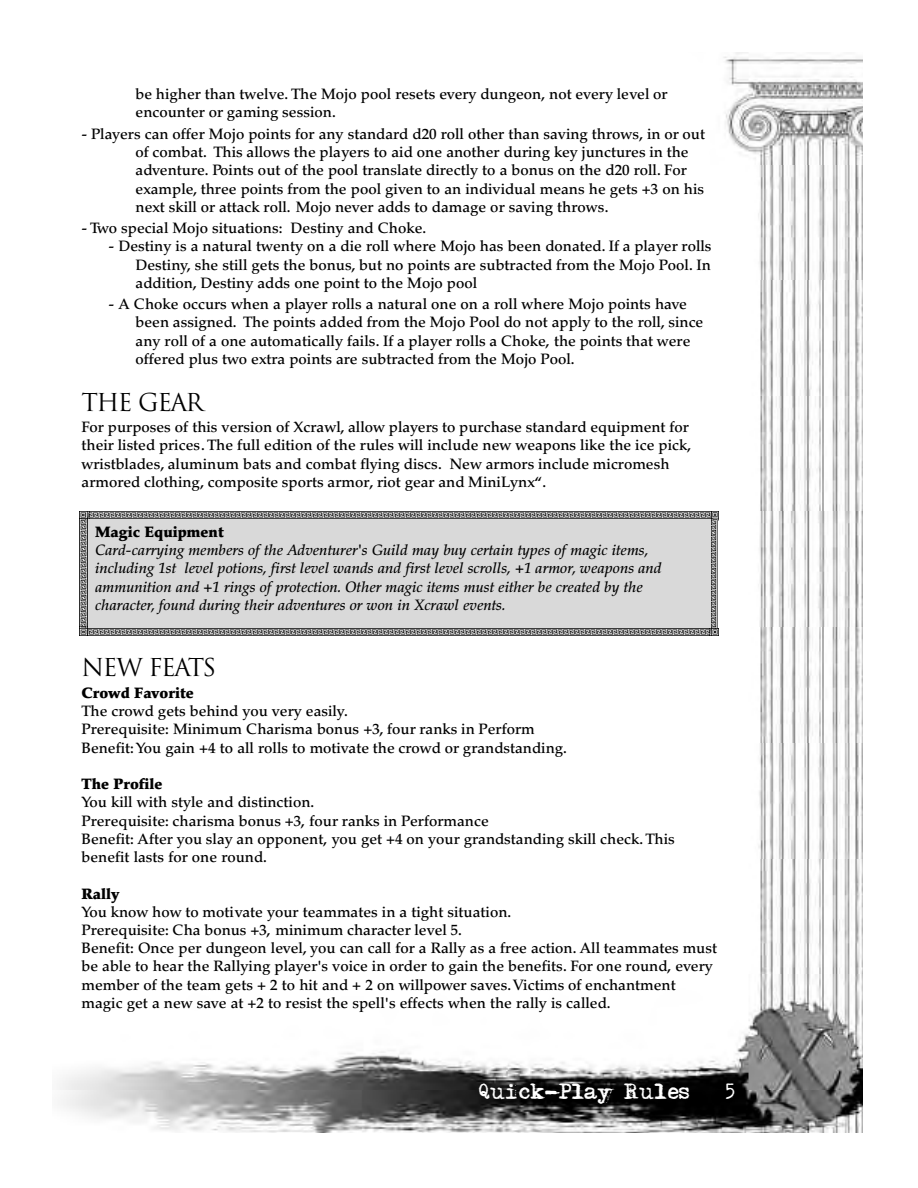
<style>
.page{position:relative;width:918px;height:1188px;background:#fff}
.page>*{position:absolute;margin:0;border:0;box-sizing:border-box;transform-origin:0 0}
.t1{font:24px "Trajan";letter-spacing:-.065em;color:#000}
.t2{font:19.5px "Adler";color:#fff}
.t3{font:500 15px/18.3px "Palatino";color:#000}
.t4{font:italic 500 15px/18.1px "Palatino";color:#000}
.t5{font:900 15px "Palatino";color:#000}
</style>
<div class="page">
<img style="left:59px;top:53px;width:804px;height:1080px">
<div style="left:87px;top:519px;width:624px;height:109px;background:#d9d9d9"></div>
<svg style="left:80px;top:511px;width:9px;height:8px"></svg>
<img style="left:89px;top:511px;width:622px;height:8px">
<img style="left:711px;top:511px;width:8px;height:117px">
<svg style="left:710px;top:628px;width:9px;height:8px"></svg>
<img style="left:87px;top:628px;width:623px;height:8px">
<svg style="left:80px;top:627px;width:7px;height:9px"></svg>
<img style="left:80px;top:519px;width:7px;height:108px">
<p class="t3" style="left:136px;top:86px;width:534px">be higher than twelve. The Mojo pool resets every dungeon, not every level or encounter or gaming session.</p>
<p class="t3" style="left:136px;top:126px;width:571px;text-indent:-54px">- Players can offer Mojo points for any standard d20 roll other than saving throws, in or out of combat. This allows the players to aid one another during key junctures in the adventure. Points out of the pool translate directly to a bonus on the d20 roll. For example, three points from the pool given to an individual means he gets +3 on his next skill or attack roll. Mojo never adds to damage or saving throws.</p>
<p class="t3" style="left:82px;top:220px;width:346px">- Two special Mojo situations: Destiny and Choke.</p>
<p class="t3" style="left:136px;top:239px;width:577px;text-align:justify;text-indent:-27px">- Destiny is a natural twenty on a die roll where Mojo has been donated. If a player rolls Destiny, she still gets the bonus, but no points are subtracted from the Mojo Pool. In addition, Destiny adds one point to the Mojo pool</p>
<p class="t3" style="left:136px;top:296px;width:569px;text-indent:-27px">- A Choke occurs when a player rolls a natural one on a roll where Mojo points have been assigned. The points added from the Mojo Pool do not apply to the roll, since any roll of a one automatically fails. If a player rolls a Choke, the points that were offered plus two extra points are subtracted from the Mojo Pool.</p>
<h1 class="t1" style="left:82px;top:388px;width:124px">THE GEAR</h1>
<p class="t3" style="left:82px;top:420px;width:611px">For purposes of this version of Xcrawl, allow players to purchase standard equipment for their listed prices. The full edition of the rules will include new weapons like the ice pick, wristblades, aluminum bats and combat flying discs. New armors include micromesh armored clothing, composite sports armor, riot gear and MiniLynx“.</p>
<p class="t5" style="left:95px;top:526px;width:130px">Magic Equipment</p>
<p class="t4" style="left:95px;top:543px;width:568px">Card-carrying members of the Adventurer's Guild may buy certain types of magic items, including 1st level potions, first level wands and first level scrolls, +1 armor, weapons and ammunition and +1 rings of protection. Other magic items must either be created by the character, found during their adventures or won in Xcrawl events.</p>
<h1 class="t1" style="left:82px;top:654px;width:136px">N EW FEATS</h1>
<p class="t5" style="left:82px;top:687px;width:114px">Crowd Favorite</p>
<p class="t3" style="left:82px;top:704px;width:487px">The crowd gets behind you very easily.<br>Prerequisite: Minimum Charisma bonus +3, four ranks in Perform<br>Benefit: You gain +4 to all rolls to motivate the crowd or grandstanding.</p>
<p class="t5" style="left:82px;top:778px;width:82px">The Profile</p>
<p class="t3" style="left:82px;top:795px;width:595px">You kill with style and distinction.<br>Prerequisite: charisma bonus +3, four ranks in Performance<br>Benefit: After you slay an opponent, you get +4 on your grandstanding skill check.This benefit lasts for one round.</p>
<p class="t5" style="left:82px;top:887px;width:40px">Rally</p>
<p class="t3" style="left:82px;top:904px;width:637px">You know how to motivate your teammates in a tight situation.<br>Prerequisite: Cha bonus +3, minimum character level 5.<br>Benefit: Once per dungeon level, you can call for a Rally as a free action. All teammates must be able to hear the Rallying player's voice in order to gain the benefits. For one round, every member of the team gets + 2 to hit and + 2 on willpower saves. Victims of enchantment magic get a new save at +2 to resist the spell's effects when the rally is called.</p>
<h2 class="t2" style="left:479px;top:1083px;width:213px">Quick-Play Rules</h2>
<h2 class="t2" style="left:726px;top:1083px;width:10px">5</h2>
</div>
